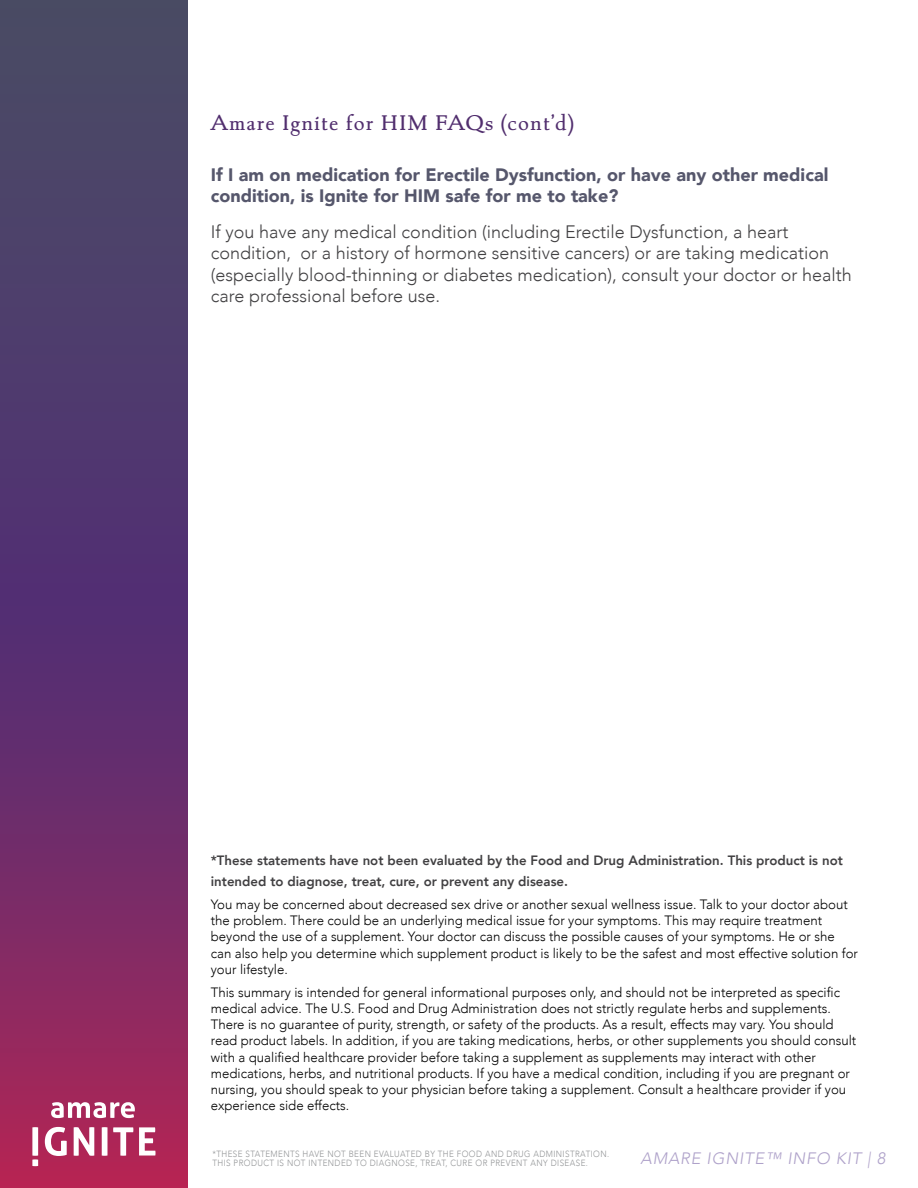
<style>
.page{position:relative;width:918px;height:1188px;background:#fff}
.page>*{position:absolute;margin:0;border:0;box-sizing:border-box;transform-origin:0 0}
.t1{font:500 22.5px "Albertan Pro";letter-spacing:.05em;color:#512e6e}
.t2{font:300 18px/21.6px "Avenir";color:#414042}
.t3{font:900 18px/21.6px "Avenir";color:#56576c}
.t4{font:italic 300 16.5px "Avenir";letter-spacing:.05em;color:#afa2ca}
.t5{font:300 13.5px/16.2px "Avenir";color:#000}
.t6{font:800 13.5px/21.6px "Avenir";color:#414042}
.t7{font:300 9px/9px "Avenir";letter-spacing:.05em;color:#929496;scale:.9 1}
</style>
<div class="page">
<svg style="left:0;top:0;width:188px;height:1188px;background:#633469"></svg>
<svg style="left:45px;top:1127px;width:22px;height:29px"></svg>
<svg style="left:74px;top:1127px;width:20px;height:29px"></svg>
<svg style="left:102px;top:1127px;width:5px;height:29px"></svg>
<svg style="left:113px;top:1127px;width:20px;height:29px"></svg>
<svg style="left:139px;top:1127px;width:17px;height:29px"></svg>
<svg style="left:32px;top:1127px;width:6px;height:39px"></svg>
<svg style="left:51px;top:1102px;width:84px;height:16px"></svg>
<h1 class="t1" style="left:211px;top:109px;width:365px">Amare Ignite for HIM FAQs (cont’d)</h1>
<h2 class="t3" style="left:211px;top:163px;width:619px">If I am on medication for Erectile Dysfunction, or have any other medical condition, is Ignite for HIM safe for me to take?</h2>
<p class="t2" style="left:211px;top:221px;width:643px">If you have any medical condition (including Erectile Dysfunction, a heart condition, or a history of hormone sensitive cancers) or are taking medication (especially blood-thinning or diabetes medication), consult your doctor or health care professional before use.</p>
<p class="t6" style="left:211px;top:849px;width:634px">*These statements have not been evaluated by the Food and Drug Administration. This product is not intended to diagnose, treat, cure, or prevent any disease.</p>
<p class="t5" style="left:211px;top:896px;width:649px">You may be concerned about decreased sex drive or another sexual wellness issue. Talk to your doctor about the problem. There could be an underlying medical issue for your symptoms. This may require treatment beyond the use of a supplement. Your doctor can discuss the possible causes of your symptoms. He or she can also help you determine which supplement product is likely to be the safest and most effective solution for your lifestyle.</p>
<p class="t5" style="left:211px;top:984px;width:647px">This summary is intended for general informational purposes only, and should not be interpreted as specific medical advice. The U.S. Food and Drug Administration does not strictly regulate herbs and supplements.<br>There is no guarantee of purity, strength, or safety of the products. As a result, effects may vary. You should read product labels. In addition, if you are taking medications, herbs, or other supplements you should consult with a qualified healthcare provider before taking a supplement as supplements may interact with other medications, herbs, and nutritional products. If you have a medical condition, including if you are pregnant or nursing, you should speak to your physician before taking a supplement. Consult a healthcare provider if you experience side effects.</p>
<p class="t4" style="left:641px;top:1149px;width:246px">AMARE IGNITE™ INFO KIT | 8</p>
<p class="t7" style="left:212px;top:1150px;width:442px">*THESE STATEMENTS HAVE NOT BEEN EVALUATED BY THE FOOD AND DRUG ADMINISTRATION.<br>THIS PRODUCT IS NOT INTENDED TO DIAGNOSE, TREAT, CURE OR PREVENT ANY DISEASE.</p>
</div>
